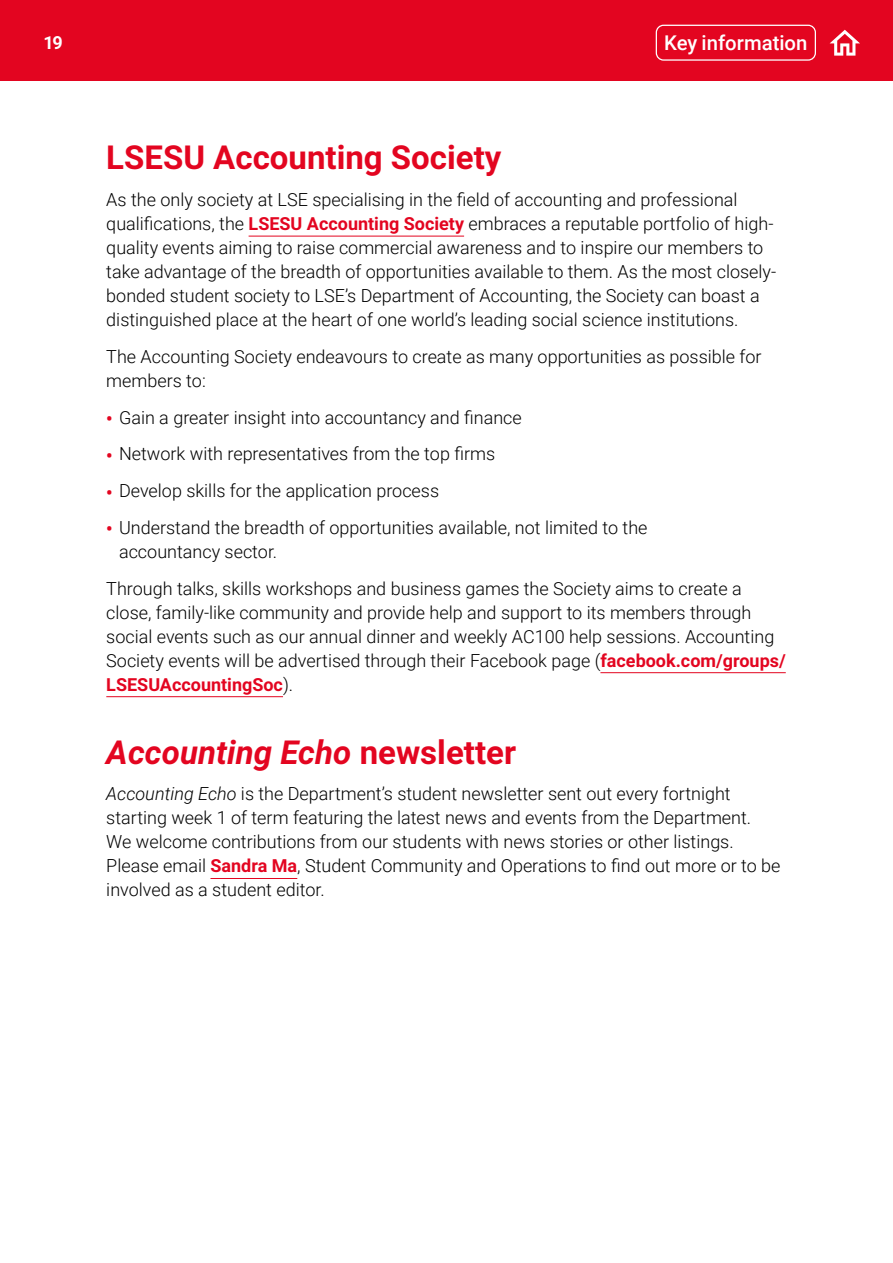
<style>
.page{position:relative;width:893px;height:1263px;background:#fff}
.page>*{position:absolute;margin:0;border:0;box-sizing:border-box;transform-origin:0 0}
.t1{font:italic 700 33px "Roboto";color:#e30520}
.t2{font:700 33px "Roboto";color:#e30520}
.t3{font:500 20.4px "Roboto";color:#fff}
.t4{font:300 18px/24px "Roboto";color:#000}
.t5{font:700 18px "Roboto";color:#fff}
.s1{font-weight:700;color:#e30520}
.s2{font-style:normal}
.s3{font-style:italic}
</style>
<div class="page">
<div style="left:0;top:0;width:893px;height:81px;background:#e30520"></div>
<div style="left:656px;top:25px;width:160px;height:36px;border:1px solid #fff;border-radius:7px"></div>
<svg style="left:830px;top:30px;width:30px;height:26px"></svg>
<hr style="left:249px;top:236px;width:215px;height:1px;background:#e30520">
<hr style="left:600px;top:672px;width:186px;height:1px;background:#e30520">
<hr style="left:106px;top:696px;width:177px;height:1px;background:#e30520">
<hr style="left:210px;top:878px;width:87px;height:1px;background:#e30520">
<p class="t5" style="left:43px;top:30px;width:21px">19</p>
<p class="t3" style="left:664px;top:29px;width:145px">Key information</p>
<h1 class="t2" style="left:106px;top:134px;width:397px">LSESU Accounting Society</h1>
<p class="t4" style="left:106px;top:187px;width:671px">As the only society at LSE specialising in the field of accounting and professional qualifications, the <span class="s1">LSESU Accounting Society</span> embraces a reputable portfolio of high&shy;quality events aiming to raise commercial awareness and to inspire our members to take advantage of the breadth of opportunities available to them. As the most closely&shy;bonded student society to LSE’s Department of Accounting, the Society can boast a distinguished place at the heart of one world’s leading social science institutions.</p>
<p class="t4" style="left:106px;top:344px;width:657px">The Accounting Society endeavours to create as many opportunities as possible for members to:</p>
<p class="t4" style="left:106px;top:404px;width:417px"><span class="s1">•</span> Gain a greater insight into accountancy and finance</p>
<p class="t4" style="left:106px;top:441px;width:390px"><span class="s1">•</span> Network with representatives from the top firms</p>
<p class="t4" style="left:106px;top:478px;width:334px"><span class="s1">•</span> Develop skills for the application process</p>
<p class="t4" style="left:119px;top:515px;width:530px;text-indent:-13px"><span class="s1">•</span> Understand the breadth of opportunities available, not limited to the accountancy sector.</p>
<p class="t4" style="left:106px;top:576px;width:681px">Through talks, skills workshops and business games the Society aims to create a close, family-like community and provide help and support to its members through social events such as our annual dinner and weekly AC100 help sessions. Accounting Society events will be advertised through their Facebook page (<span class="s1">facebook.com/groups/ LSESUAccountingSoc</span>).</p>
<h1 class="t1" style="left:106px;top:729px;width:411px">Accounting Echo <span class="s2">newsletter</span></h1>
<p class="t4" style="left:106px;top:781px;width:676px"><span class="s3">Accounting Echo</span> is the Department’s student newsletter sent out every fortnight starting week 1 of term featuring the latest news and events from the Department.<br>We welcome contributions from our students with news stories or other listings.<br>Please email <span class="s1">Sandra Ma</span>, Student Community and Operations to find out more or to be involved as a student editor.</p>
</div>
